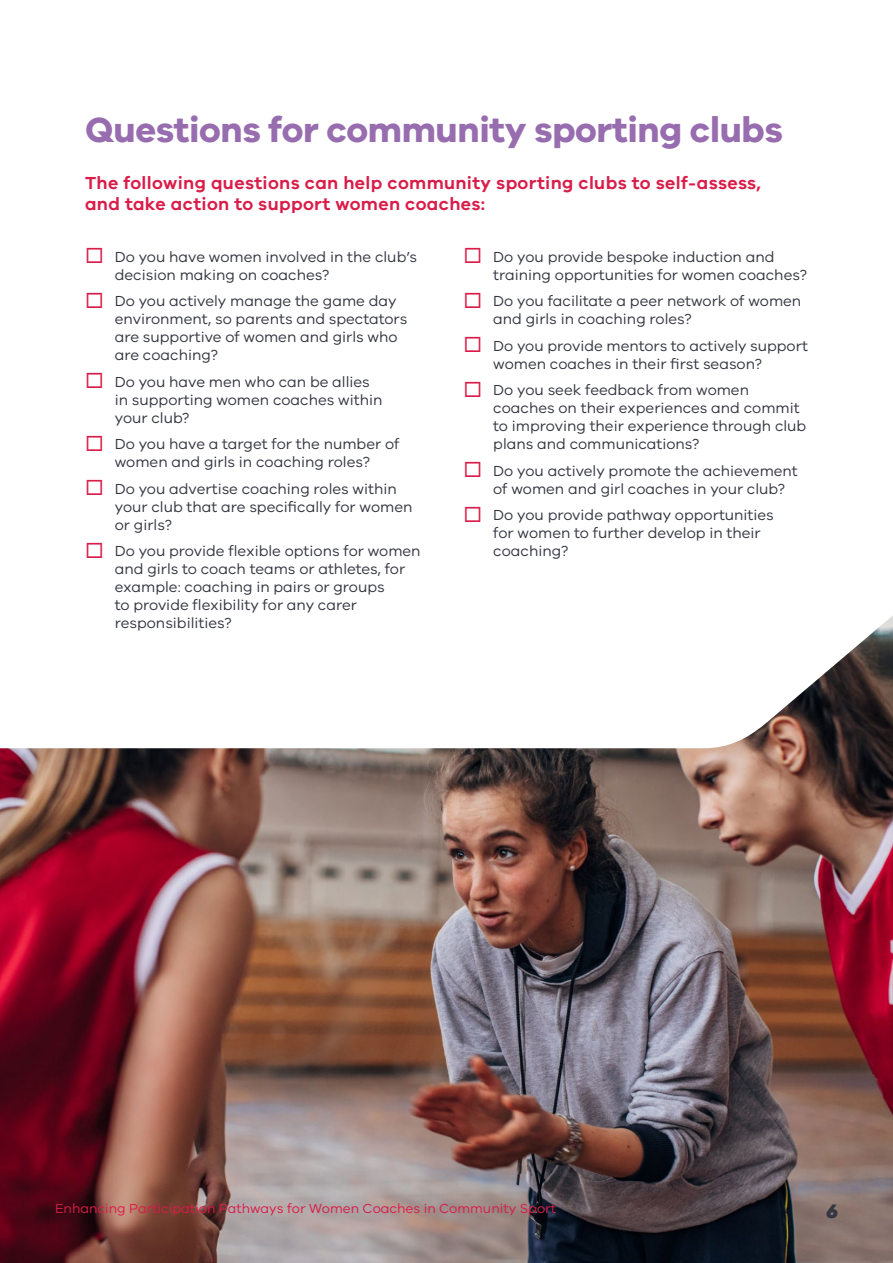
<style>
.page{position:relative;width:893px;height:1263px;background:#fff}
.page>*{position:absolute;margin:0;border:0;box-sizing:border-box;transform-origin:0 0}
.t1{font:700 36px "VIC";letter-spacing:-.01em;color:#986daf}
.t2{font:600 18px/21px "VIC";letter-spacing:.02em;color:#da1c49}
.t3{font:italic 18px "VIC Display";color:#343641}
.t4{font:15px/18px "VIC";color:#343641}
.t5{font:13.5px "VIC";color:#da1c49}
</style>
<div class="page">
<img style="left:0;top:616px;width:893px;height:647px">
<h1 class="t1" style="left:85px;top:108px;width:699px">Questions for community sporting clubs</h1>
<p class="t2" style="left:85px;top:172px;width:677px">The following questions can help community sporting clubs to self-assess, and take action to support women coaches:</p>
<p class="t4" style="left:115px;top:247px;width:304px">Do you have women involved in the club’s decision making on coaches?</p>
<p class="t4" style="left:115px;top:292px;width:294px">Do you actively manage the game day environment, so parents and spectators are supportive of women and girls who are coaching?</p>
<p class="t4" style="left:115px;top:372px;width:269px">Do you have men who can be allies in supporting women coaches within your club?</p>
<p class="t4" style="left:115px;top:435px;width:286px">Do you have a target for the number of women and girls in coaching roles?</p>
<p class="t4" style="left:115px;top:479px;width:299px">Do you advertise coaching roles within your club that are specifically for women or girls?</p>
<p class="t4" style="left:115px;top:542px;width:307px">Do you provide flexible options for women and girls to coach teams or athletes, for example: coaching in pairs or groups<br>to provide flexibility for any carer responsibilities?</p>
<p class="t4" style="left:493px;top:247px;width:315px">Do you provide bespoke induction and training opportunities for women coaches?</p>
<p class="t4" style="left:493px;top:292px;width:310px">Do you facilitate a peer network of women and girls in coaching roles?</p>
<p class="t4" style="left:493px;top:336px;width:316px">Do you provide mentors to actively support women coaches in their first season?</p>
<p class="t4" style="left:493px;top:381px;width:315px">Do you seek feedback from women coaches on their experiences and commit to improving their experience through club plans and communications?</p>
<p class="t4" style="left:493px;top:461px;width:306px">Do you actively promote the achievement of women and girl coaches in your club?</p>
<p class="t4" style="left:493px;top:506px;width:282px">Do you provide pathway opportunities for women to further develop in their coaching?</p>
<p class="t5" style="left:55px;top:1201px;width:503px">Enhancing Participation Pathways for Women Coaches in Community Sport</p>
<p class="t3" style="left:825px;top:1201px;width:14px">6</p>
</div>
